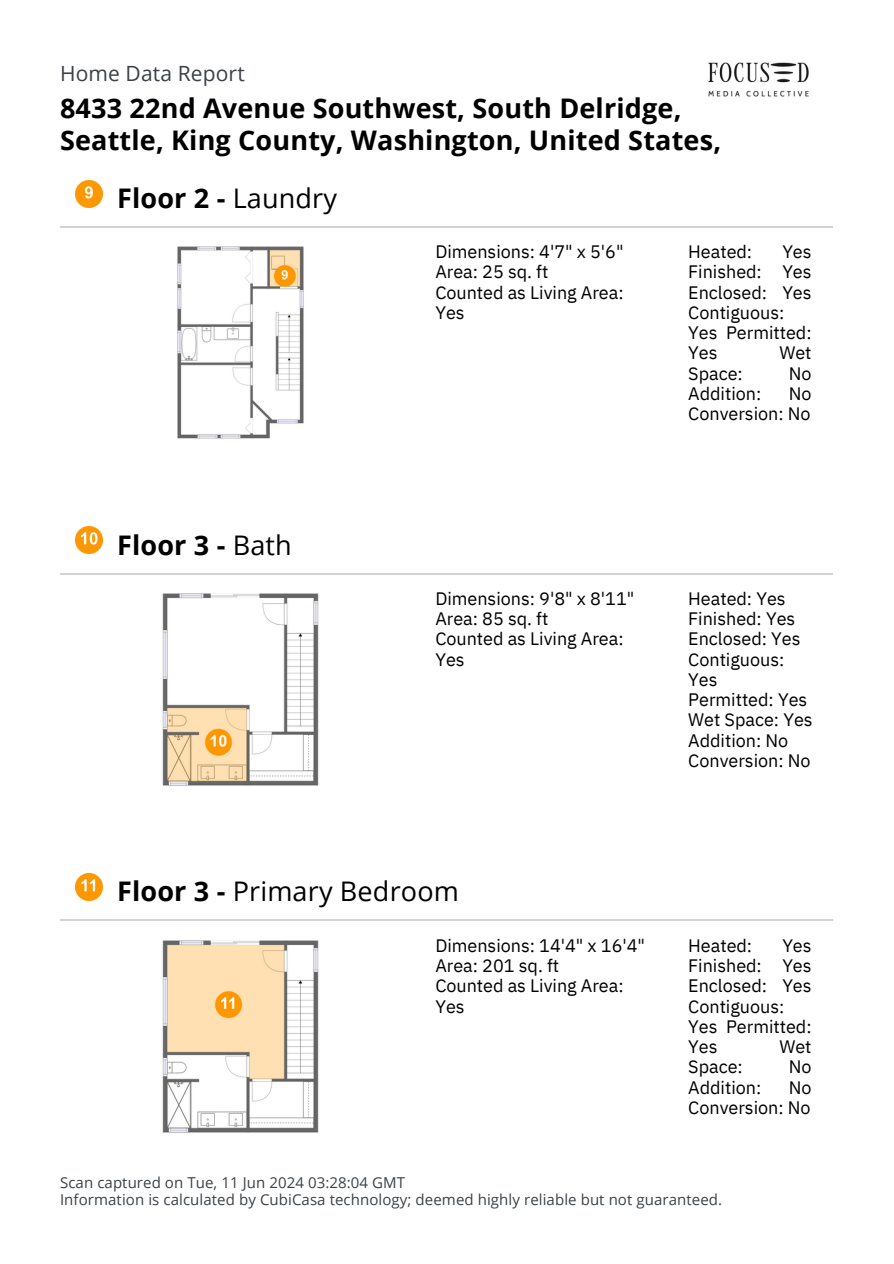
<style>
.page{position:relative;width:894px;height:1264px;background:#fff}
.page>*{position:absolute;margin:0;border:0;box-sizing:border-box;transform-origin:0 0}
.t1{font:700 27px/31.5px "Open Sans";letter-spacing:.005em;color:#000}
.t2{font:27px "Open Sans";letter-spacing:.005em;color:#000}
.t3{font:21px "Open Sans";letter-spacing:.005em;color:#3b4146}
.t4{font:18px/20.2px "IBM Plex Sans";color:#000}
.t5{font:15px/16.8px "Open Sans";letter-spacing:.005em;color:#3b4146}
.s1{font-weight:400}
.s2{font-weight:700}
</style>
<div class="page">
<img style="left:75px;top:180px;width:27px;height:27px">
<hr style="left:60px;top:226px;width:772px;height:1px;background:#d3d3d3">
<img style="left:177px;top:246px;width:127px;height:193px">
<img style="left:75px;top:527px;width:27px;height:27px">
<hr style="left:60px;top:573px;width:772px;height:1px;background:#d3d3d3">
<img style="left:162px;top:593px;width:157px;height:193px">
<img style="left:75px;top:873px;width:27px;height:27px">
<hr style="left:60px;top:919px;width:772px;height:2px;background:#d3d3d3">
<img style="left:162px;top:940px;width:157px;height:193px">
<img style="left:708px;top:62px;width:101px;height:35px">
<h4 class="t3" style="left:60px;top:59px;width:186px">Home Data Report</h4>
<p class="t1" style="left:60px;top:92px;width:662px">8433 22nd Avenue Southwest, South Delridge,<br>Seattle, King County, Washington, United States,</p>
<h2 class="t1" style="left:117px;top:181px;width:221px">Floor 2 - <span class="s1">Laundry</span></h2>
<p class="t4" style="left:435px;top:241px;width:190px">Dimensions: 4'7" x 5'6"<br>Area: 25 sq. ft<br>Counted as Living Area:<br>Yes</p>
<p class="t4" style="left:688px;top:241px;width:65px">Heated:</p>
<p class="t4" style="left:688px;top:241px;width:125px;text-indent:94px">Yes<br>Finished: Yes<br>Enclosed: Yes<br>Contiguous:<br>Yes Permitted:<br>Yes</p>
<p class="t4" style="left:779px;top:342px;width:34px">Wet</p>
<h4 class="t1" style="left:117px;top:528px;width:176px">Floor 3 - <span class="s1">Bath</span></h4>
<p class="t4" style="left:688px;top:363px;width:56px">Space:</p>
<p class="t4" style="left:788px;top:363px;width:24px">No</p>
<p class="t4" style="left:688px;top:383px;width:75px">Addition:</p>
<p class="t4" style="left:688px;top:383px;width:125px;text-align:right">No<br>Conversion: No</p>
<h4 class="t4" style="left:435px;top:588px;width:200px">Dimensions: 9'8" x 8'11"<br>Area: 85 sq. ft<br>Counted as Living Area:<br>Yes</h4>
<p class="t4" style="left:688px;top:588px;width:126px">Heated: Yes<br>Finished: Yes<br>Enclosed: Yes<br>Contiguous:<br>Yes<br>Permitted: Yes<br>Wet Space: Yes<br>Addition: No<br>Conversion: No</p>
<h4 class="t2" style="left:117px;top:872px;width:343px"><span class="s2">Floor 3 -</span> Primary Bedroom</h4>
<h4 class="t4" style="left:435px;top:934px;width:211px">Dimensions: 14'4" x 16'4"<br>Area: 201 sq. ft<br>Counted as Living Area:<br>Yes</h4>
<h2 class="t4" style="left:688px;top:934px;width:65px">Heated:</h2>
<h2 class="t4" style="left:688px;top:934px;width:125px;text-indent:94px">Yes<br>Finished: Yes<br>Enclosed: Yes<br>Contiguous:<br>Yes Permitted:<br>Yes</h2>
<h2 class="t4" style="left:779px;top:1036px;width:34px">Wet</h2>
<h2 class="t4" style="left:688px;top:1056px;width:56px">Space:</h2>
<h2 class="t4" style="left:788px;top:1056px;width:24px">No</h2>
<h2 class="t4" style="left:688px;top:1076px;width:75px">Addition:</h2>
<h2 class="t4" style="left:688px;top:1076px;width:125px;text-align:right">No<br>Conversion: No</h2>
<h4 class="t5" style="left:60px;top:1174px;width:663px">Scan captured on Tue, 11 Jun 2024 03:28:04 GMT<br>Information is calculated by CubiCasa technology; deemed highly reliable but not guaranteed.</h4>
</div>
